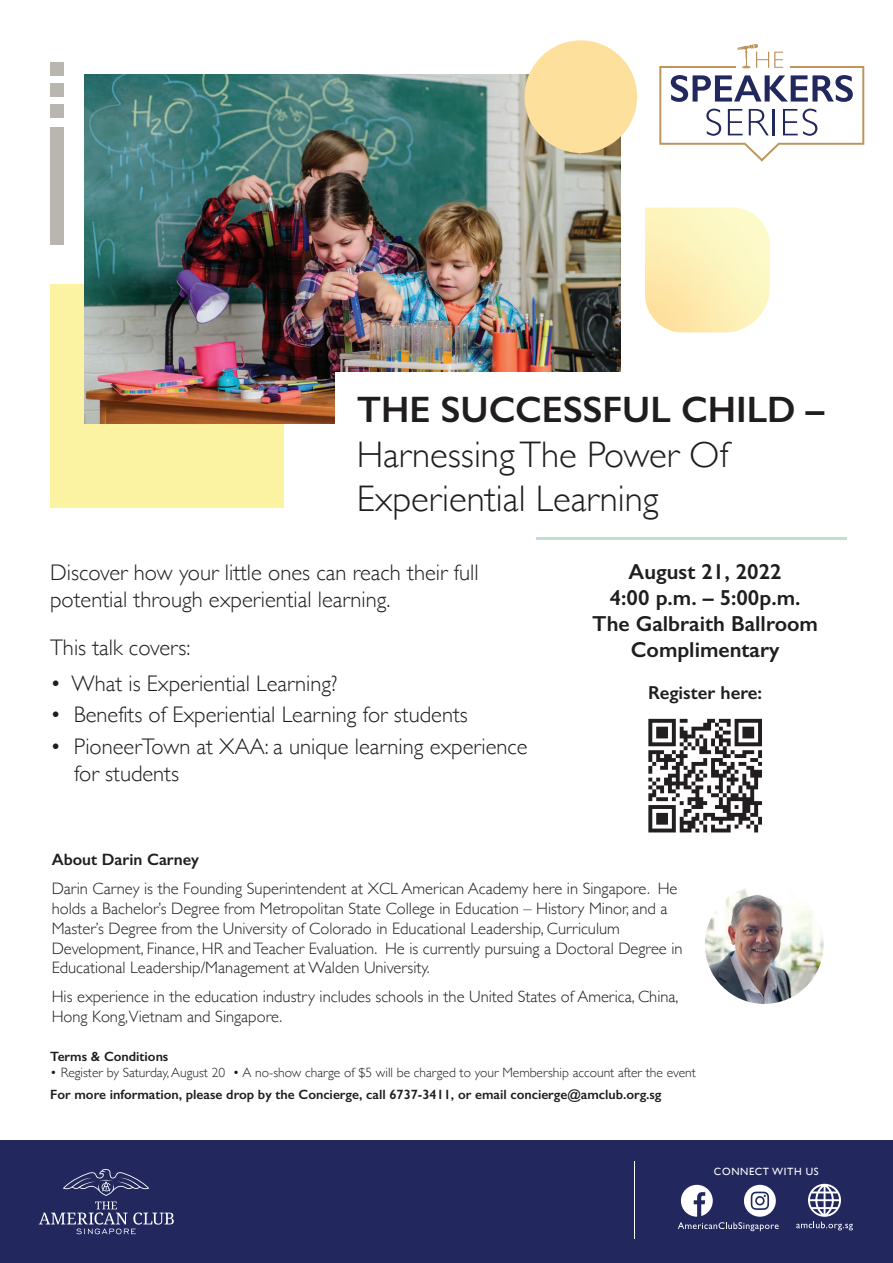
<style>
.page{position:relative;width:893px;height:1263px;background:#fff}
.page>*{position:absolute;margin:0;border:0;box-sizing:border-box;transform-origin:0 0}
.t1{font:300 36.9px/44.2px "Gill Sans";color:#201d1e}
.t2{font:600 36.9px "Gill Sans";color:#201d1e}
.t3{font:300 22.5px/27px "Gill Sans";color:#201d1e}
.t4{font:600 21.75px/26.1px "Gill Sans";color:#201d1e;text-align:center}
.t5{font:600 18.75px "Gill Sans";color:#201d1e}
.t6{font:300 16.5px/19.8px "Gill Sans";color:#201d1e}
.t7{font:600 16.5px "Gill Sans";color:#201d1e}
.t8{font:600 13.5px "Gill Sans";color:#201d1e}
.t9{font:300 13.5px "Gill Sans";color:#201d1e}
.t10{font:10.5px "Gill Sans";letter-spacing:.06em;color:#fff}
</style>
<div class="page">
<svg style="left:645px;top:208px;width:125px;height:124px;background:#fdf1bc"></svg>
<div style="left:50px;top:285px;width:233px;height:223px;background:#fcf3a2"></div>
<img style="left:85px;top:75px;width:535px;height:348px">
<div style="left:50px;top:104px;width:14px;height:13px;background:#b9b6b0"></div>
<div style="left:50px;top:83px;width:14px;height:14px;background:#b9b6b0"></div>
<div style="left:50px;top:62px;width:14px;height:14px;background:#b9b6b0"></div>
<div style="left:50px;top:127px;width:14px;height:118px;background:#b9b6b0"></div>
<div style="left:335px;top:372px;width:529px;height:163px;background:#fff"></div>
<div style="left:525px;top:40px;width:112px;height:113px;background:#fee09d;border-radius:50%"></div>
<img style="left:705px;top:885px;width:119px;height:119px;border-radius:59px">
<svg style="left:659px;top:44px;width:205px;height:117px"></svg>
<hr style="left:536px;top:537px;width:310px;height:3px;background:#c0e2cc">
<svg style="left:648px;top:719px;width:114px;height:113px"></svg>
<div style="left:0;top:1140px;width:893px;height:123px;background:#22285e"></div>
<svg style="left:39px;top:1169px;width:135px;height:65px"></svg>
<svg style="left:678px;top:1185px;width:101px;height:46px"></svg>
<hr style="left:634px;top:1161px;width:1px;height:77px;background:#fff">
<svg style="left:796px;top:1184px;width:57px;height:46px"></svg>
<h1 class="t2" style="left:357px;top:388px;width:469px">THE SUCCESSFUL CHILD –</h1>
<h1 class="t1" style="left:357px;top:431px;width:373px">Harnessing The Power Of<br>Experiential Learning</h1>
<h2 class="t3" style="left:50px;top:558px;width:430px">Discover how your little ones can reach their full potential through experiential learning.</h2>
<h2 class="t3" style="left:50px;top:633px;width:142px">This talk covers:</h2>
<h2 class="t3" style="left:50px;top:669px;width:289px">• What is Experiential Learning?</h2>
<h2 class="t3" style="left:50px;top:700px;width:419px">• Benefits of Experiential Learning for students</h2>
<h2 class="t3" style="left:74px;top:732px;width:455px;text-indent:-24px">• PioneerTown at XAA: a unique learning experience for students</h2>
<h3 class="t4" style="left:592px;top:558px;width:227px">August 21, 2022<br>4:00 p.m. – 5:00p.m.<br>The Galbraith Ballroom<br>Complimentary</h3>
<p class="t5" style="left:648px;top:681px;width:116px">Register here:</p>
<p class="t7" style="left:52px;top:850px;width:149px">About Darin Carney</p>
<p class="t6" style="left:52px;top:878px;width:632px">Darin Carney is the Founding Superintendent at XCL American Academy here in Singapore. He holds a Bachelor’s Degree from Metropolitan State College in Education – History Minor, and a Master’s Degree from the University of Colorado in Educational Leadership, Curriculum Development, Finance, HR and Teacher Evaluation. He is currently pursuing a Doctoral Degree in Educational Leadership/Management at Walden University.</p>
<p class="t6" style="left:52px;top:986px;width:628px">His experience in the education industry includes schools in the United States of America, China,<br>Hong Kong,Vietnam and Singapore.</p>
<p class="t8" style="left:50px;top:1048px;width:120px">Terms &amp; Conditions</p>
<p class="t9" style="left:50px;top:1062px;width:647px">• Register by Saturday, August 20 • A no-show charge of $5 will be charged to your Membership account after the event</p>
<p class="t8" style="left:50px;top:1086px;width:613px">For more information, please drop by the Concierge, call 6737-3411, or email concierge@amclub.org.sg</p>
<p class="t10" style="left:714px;top:1165px;width:106px">CONNECT WITH US</p>
</div>
